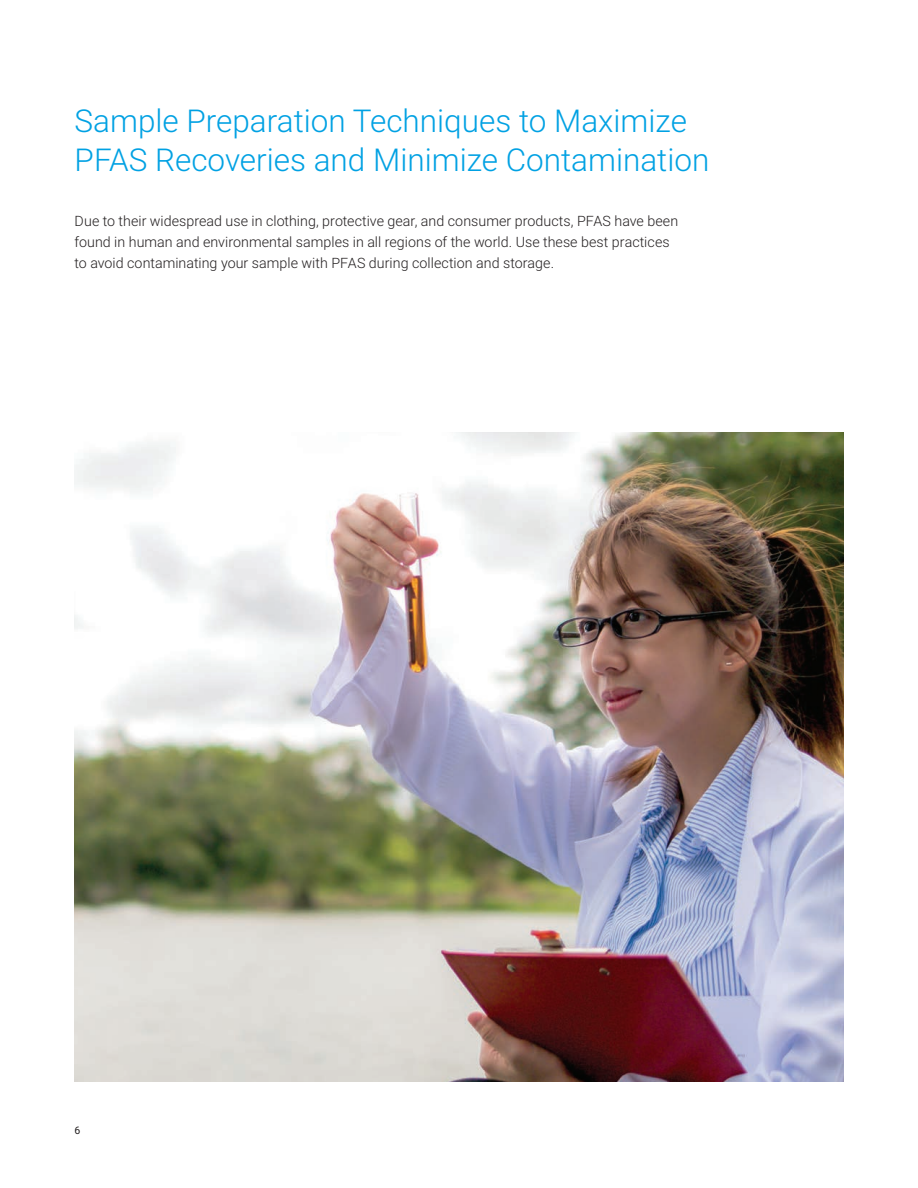
<style>
.page{position:relative;width:918px;height:1188px;background:#fff}
.page>*{position:absolute;margin:0;border:0;box-sizing:border-box;transform-origin:0 0}
.BROCHURE_int_head_bl{font:300 31.5px/39px "Roboto";color:#00a1e3}
.BROCHURE_text_black{font:300 14.25px/21px "Roboto";letter-spacing:.005em;color:#231f20}
.t1{font:10.5px "Roboto";color:#231f20}
</style>
<div class="page">
<img style="left:75px;top:432px;width:768px;height:649px">
<p class="BROCHURE_int_head_bl" style="left:75px;top:100px;width:636px">Sample Preparation Techniques to Maximize<br>PFAS Recoveries and Minimize Contamination</p>
<p class="BROCHURE_text_black" style="left:75px;top:210px;width:605px">Due to their widespread use in clothing, protective gear, and consumer products, PFAS have been found in human and environmental samples in all regions of the world. Use these best practices to avoid contaminating your sample with PFAS during collection and storage.</p>
<p class="t1" style="left:75px;top:1123px;width:7px">6</p>
</div>
